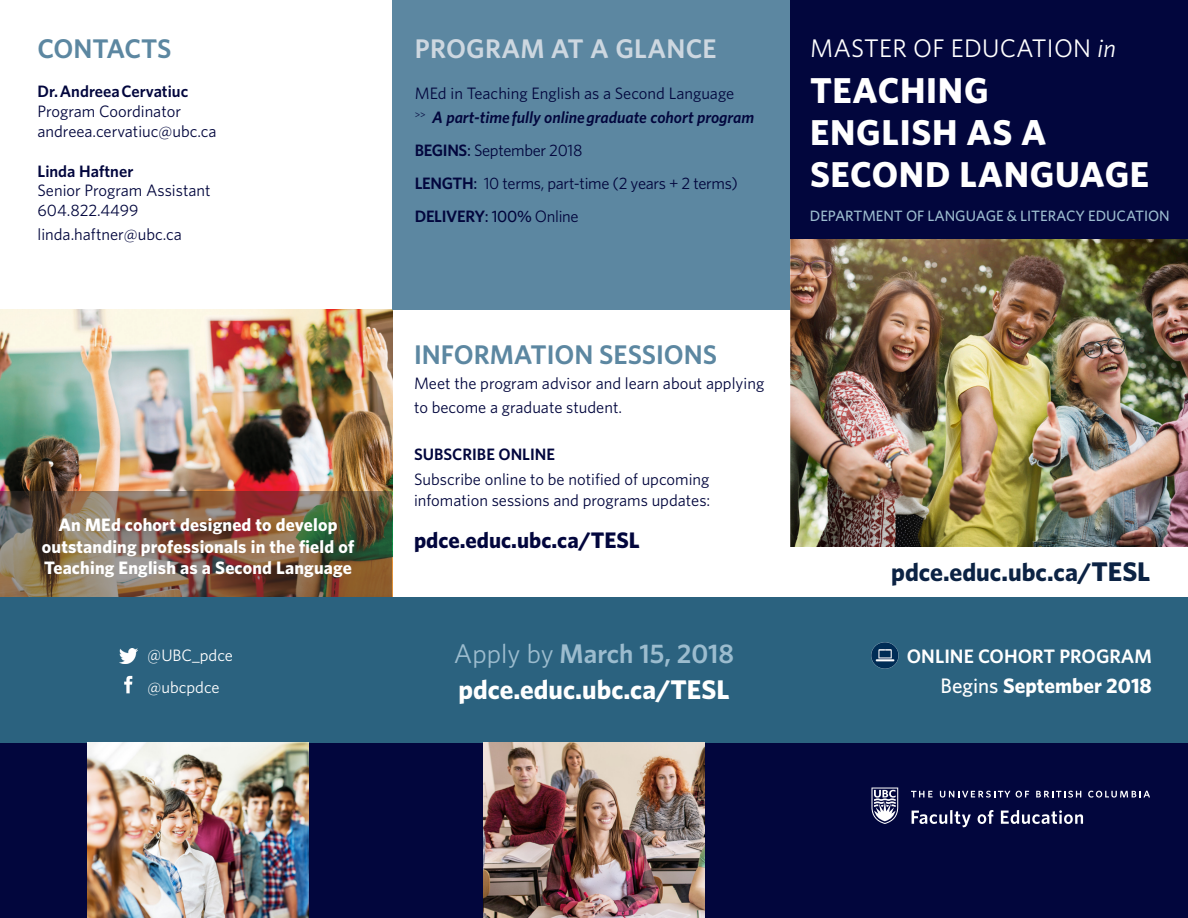
<style>
.page{position:relative;width:1188px;height:918px;background:#fff}
.page>*{position:absolute;margin:0;border:0;box-sizing:border-box;transform-origin:0 0}
.Callout_Box___Basic{font:700 36px "Whitney";letter-spacing:.02em;color:#fff}
.Callout_Box___Basic-2{font:600 27px "Whitney";color:#5c87a1}
.Callout_Box___Basic-3{font:700 27px "Whitney";color:#fff}
.Callout_Box___Basic-4{font:600 27px "Whitney";color:#9cbcce}
.Callout_Box___Basic-5{font:600 27px "Whitney";letter-spacing:.01em;color:#cdd7e0}
.Callout_Box___Basic-6{font:700 25.5px "Whitney";color:#0c2344}
.Callout_Box___Basic-7{font:25.5px "Whitney";letter-spacing:.01em;color:#fff}
.Callout_Box___Basic-8{font:700 22.5px "Whitney";color:#02063d}
.Callout_Box___Basic-9{font:700 21px "Whitney";color:#fff}
.Callout_Box___Basic-10{font:600 19.5px "Whitney";color:#fff}
.Whitney_Secondary_H{font:700 18px/21.6px "Whitney";letter-spacing:.01em;color:#fff;text-align:center}
.Callout_Box___Basic-11{font:16.5px/24px "Whitney";color:#02063d}
.Callout_Box___Basic-12{font:italic 600 16.5px/24px "Whitney";color:#02063d}
.Callout_Box___Basic-13{font:16.5px/33px "Whitney";letter-spacing:-.02em;color:#02063d}
.Callout_Box___Basic-14{font:600 16.5px "Whitney";color:#02063d}
.Callout_Box___Basic-15{font:600 16.5px "Whitney";letter-spacing:-.02em;color:#02063d}
.Follow_us_on_Twitter{font:16.5px "Whitney";color:#fff}
.Callout_Box___Basic-16{font:500 15px "Whitney";color:#9cbcce}
.s1{font-size:18px}
.s2{font-weight:400;font-style:normal}
.s3{font-weight:600}
.s4{font-weight:500}
.s5{font-weight:400}
.s6{font-style:italic}
.s7{font-size:27px}
</style>
<div class="page">
<div style="left:0;top:742px;width:1188px;height:176px;background:#02063d"></div>
<div style="left:0;top:597px;width:1188px;height:145px;background:#2b627f"></div>
<img style="left:790px;top:239px;width:398px;height:308px">
<img style="left:0;top:309px;width:392px;height:182px">
<img style="left:484px;top:742px;width:220px;height:176px">
<img style="left:88px;top:742px;width:220px;height:176px">
<svg style="left:124px;top:676px;width:8px;height:17px"></svg>
<img style="left:0;top:491px;width:392px;height:106px">
<div style="left:790px;top:0;width:398px;height:239px;background:#02063d"></div>
<div style="left:392px;top:0;width:398px;height:309px;background:#5c87a1"></div>
<hr style="left:1px;top:0;width:391px;height:1px;background:#5690c8">
<svg style="left:872px;top:788px;width:26px;height:36px"></svg>
<svg style="left:911px;top:791px;width:22px;height:6px"></svg>
<svg style="left:940px;top:791px;width:70px;height:7px"></svg>
<svg style="left:1016px;top:791px;width:13px;height:7px"></svg>
<svg style="left:1036px;top:791px;width:45px;height:7px"></svg>
<svg style="left:1088px;top:791px;width:62px;height:7px"></svg>
<svg style="left:912px;top:810px;width:59px;height:17px"></svg>
<svg style="left:978px;top:810px;width:16px;height:14px"></svg>
<svg style="left:1001px;top:810px;width:82px;height:14px"></svg>
<img style="left:119px;top:649px;width:18px;height:14px">
<img style="left:871px;top:642px;width:28px;height:27px">
<p class="Callout_Box___Basic-2" style="left:38px;top:30px;width:136px">CONTACTS</p>
<p class="Callout_Box___Basic-14" style="left:38px;top:81px;width:152px">Dr. Andreea Cervatiuc</p>
<p class="Callout_Box___Basic-11" style="left:38px;top:99px;width:145px">Program Coordinator</p>
<p class="Callout_Box___Basic-11" style="left:38px;top:119px;width:181px">andreea.cervatiuc@ubc.ca</p>
<p class="Callout_Box___Basic-14" style="left:38px;top:160px;width:97px">Linda Haftner</p>
<p class="Callout_Box___Basic-11" style="left:38px;top:178px;width:175px">Senior Program Assistant</p>
<p class="Callout_Box___Basic-11" style="left:38px;top:198px;width:102px">604.822.4499</p>
<p class="Callout_Box___Basic-11" style="left:38px;top:221px;width:146px">linda.haftner@ubc.ca</p>
<p class="Whitney_Secondary_H" style="left:42px;top:514px;width:314px">An MEd cohort designed to develop outstanding professionals in the field of<br>Teaching English as a Second Language</p>
<p class="Follow_us_on_Twitter" style="left:148px;top:645px;width:87px"><span class="s1">@</span>UBC_pdce</p>
<p class="Follow_us_on_Twitter" style="left:148px;top:676px;width:74px">@ubcpdce</p>
<p class="Callout_Box___Basic-5" style="left:415px;top:30px;width:303px">PROGRAM AT A GLANCE</p>
<p class="Callout_Box___Basic-12" style="left:415px;top:81px;width:341px"><span class="s2">MEd in Teaching English as a Second Language<br></span><sup>&gt;&gt;</sup> A part-time fully online graduate cohort program</p>
<p class="Callout_Box___Basic-13" style="left:415px;top:134px;width:325px"><span class="s3">BEGINS</span><span class="s4">:</span> September 2018<br><span class="s3">LENGTH</span><span class="s4">:</span> 10 terms, part-time (2 years + 2 terms)</p>
<p class="Callout_Box___Basic-15" style="left:415px;top:205px;width:165px">DELIVERY<span class="s4">: 100%</span> <span class="s5">Online</span></p>
<p class="Callout_Box___Basic-7" style="left:810px;top:32px;width:307px">MASTER OF EDUCATION <span class="s6">in</span></p>
<p class="Callout_Box___Basic" style="left:810px;top:66px;width:180px">TEACHING</p>
<p class="Callout_Box___Basic" style="left:810px;top:108px;width:238px">ENGLISH AS A</p>
<p class="Callout_Box___Basic" style="left:810px;top:150px;width:341px">SECOND LANGUAGE</p>
<p class="Callout_Box___Basic-16" style="left:810px;top:206px;width:361px">DEPARTMENT OF LANGUAGE &amp; LITERACY EDUCATION</p>
<p class="Callout_Box___Basic-2" style="left:414px;top:336px;width:305px">INFORMATION SESSIONS</p>
<p class="Callout_Box___Basic-11" style="left:414px;top:371px;width:352px">Meet the program advisor and learn about applying to become a graduate student.</p>
<p class="Callout_Box___Basic-14" style="left:414px;top:443px;width:143px">SUBSCRIBE ONLINE</p>
<p class="Callout_Box___Basic-11" style="left:414px;top:468px;width:298px;line-height:21px">Subscribe online to be notified of upcoming infomation sessions and programs updates:</p>
<p class="Callout_Box___Basic-8" style="left:414px;top:525px;width:227px">pdce.educ.ubc.ca/TESL</p>
<p class="Callout_Box___Basic-4" style="left:454px;top:636px;width:282px"><span class="s5">Apply by</span> March 15, 2018</p>
<p class="Callout_Box___Basic-3" style="left:458px;top:672px;width:273px">pdce.educ.ubc.ca/TESL</p>
<p class="Callout_Box___Basic-6" style="left:891px;top:555px;width:261px">pdce.educ.ubc.ca/<span class="s7">TESL</span></p>
<p class="Callout_Box___Basic-10" style="left:907px;top:644px;width:247px">ONLINE COHORT PROGRAM</p>
<p class="Callout_Box___Basic-9" style="left:941px;top:672px;width:213px"><span class="s4">Begins</span> September 2018</p>
</div>
